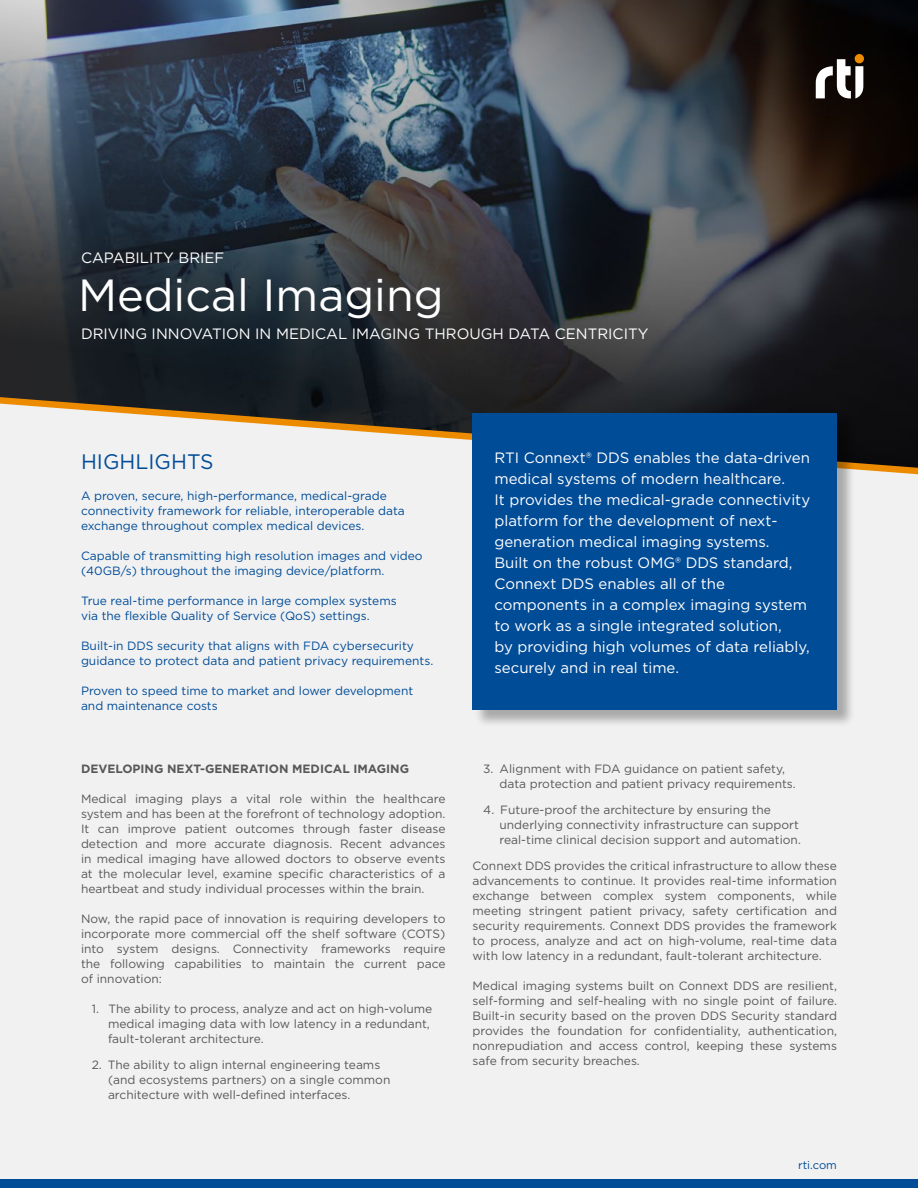
<style>
.page{position:relative;width:918px;height:1188px;background:#f1f1f2}
.page>*{position:absolute;margin:0;border:0;box-sizing:border-box;transform-origin:0 0}
.t1{font:45px "Gotham";color:#fff}
.t2{font:21px "Gotham";color:#004c97}
.t3{font:15px/21px "Gotham";color:#fff}
.t4{font:12px/15px "Gotham";color:#585858;text-align:justify}
.t5{font:12px/15px "Gotham";color:#004c97}
.t6{font:700 12px "Gotham";color:#585858}
.t7{font:11.25px "Gotham";color:#004c97}
</style>
<div class="page">
<img style="left:0;top:0;width:918px;height:395px">
<div style="left:0;top:1179px;width:918px;height:9px;background:#004c97"></div>
<svg style="left:0;top:395px;width:918px;height:80px"></svg>
<div style="left:473px;top:413px;width:382px;height:315px;background:#000;opacity:.3"></div>
<div style="left:472px;top:413px;width:365px;height:297px;background:#004c97"></div>
<svg style="left:816px;top:59px;width:47px;height:39px"></svg>
<div style="left:855px;top:54px;width:9px;height:9px;background:#ed8b00;border-radius:50%"></div>
<p class="t3" style="left:81px;top:246px;width:145px">CAPABILITY BRIEF</p>
<h1 class="t1" style="left:78px;top:266px;width:367px">Medical Imaging</h1>
<p class="t3" style="left:81px;top:323px;width:569px">DRIVING INNOVATION IN MEDICAL IMAGING THROUGH DATA CENTRICITY</p>
<h2 class="t2" style="left:81px;top:448px;width:134px">HIGHLIGHTS</h2>
<p class="t5" style="left:81px;top:488px;width:325px">A proven, secure, high-performance, medical-grade connectivity framework for reliable, interoperable data exchange throughout complex medical devices.</p>
<p class="t5" style="left:81px;top:548px;width:343px">Capable of transmitting high resolution images and video (40GB/s) throughout the imaging device/platform.</p>
<p class="t5" style="left:81px;top:593px;width:317px">True real-time performance in large complex systems via the flexible Quality of Service (QoS) settings.</p>
<p class="t5" style="left:81px;top:638px;width:354px">Built-in DDS security that aligns with FDA cybersecurity guidance to protect data and patient privacy requirements.</p>
<p class="t5" style="left:81px;top:683px;width:334px">Proven to speed time to market and lower development and maintenance costs</p>
<p class="t6" style="left:81px;top:761px;width:330px">DEVELOPING NEXT-GENERATION MEDICAL IMAGING</p>
<p class="t4" style="left:81px;top:791px;width:366px">Medical imaging plays a vital role within the healthcare system and has been at the forefront of technology adoption.<br>It can improve patient outcomes through faster disease detection and more accurate diagnosis. Recent advances in medical imaging have allowed doctors to observe events at the molecular level, examine specific characteristics of a heartbeat and study individual processes within the brain.</p>
<p class="t4" style="left:81px;top:911px;width:366px">Now, the rapid pace of innovation is requiring developers to incorporate more commercial off the shelf software (COTS) into system designs. Connectivity frameworks require the following capabilities to maintain the current pace of innovation:</p>
<p class="t4" style="left:108px;top:1001px;width:326px;text-align:left;text-indent:-16px">1. The ability to process, analyze and act on high-volume medical imaging data with low latency in a redundant, fault-tolerant architecture.</p>
<p class="t4" style="left:108px;top:1057px;width:284px;text-align:left;text-indent:-16px">2. The ability to align internal engineering teams (and ecosystems partners) on a single common architecture with well-defined interfaces.</p>
<p class="t3" style="left:494px;top:447px;width:317px">RTI Connext® DDS enables the data-driven medical systems of modern healthcare.<br>It provides the medical-grade connectivity platform for the development of next&shy;generation medical imaging systems.<br>Built on the robust OMG® DDS standard, Connext DDS enables all of the components in a complex imaging system to work as a single integrated solution,<br>by providing high volumes of data reliably, securely and in real time.</p>
<p class="t4" style="left:500px;top:761px;width:298px;text-indent:-16px">3. Alignment with FDA guidance on patient safety, data protection and patient privacy requirements.</p>
<p class="t4" style="left:500px;top:802px;width:303px;text-align:left;text-indent:-16px">4. Future-proof the architecture by ensuring the underlying connectivity infrastructure can support real-time clinical decision support and automation.</p>
<p class="t4" style="left:472px;top:858px;width:366px">Connext DDS provides the critical infrastructure to allow these advancements to continue. It provides real-time information exchange between complex system components, while meeting stringent patient privacy, safety certification and security requirements. Connext DDS provides the framework to process, analyze and act on high-volume, real-time data with low latency in a redundant, fault-tolerant architecture.</p>
<p class="t4" style="left:472px;top:978px;width:366px">Medical imaging systems built on Connext DDS are resilient, self-forming and self-healing with no single point of failure.<br>Built-in security based on the proven DDS Security standard provides the foundation for confidentiality, authentication, nonrepudiation and access control, keeping these systems safe from security breaches.</p>
<p class="t7" style="left:798px;top:1158px;width:40px">rti.com</p>
</div>
